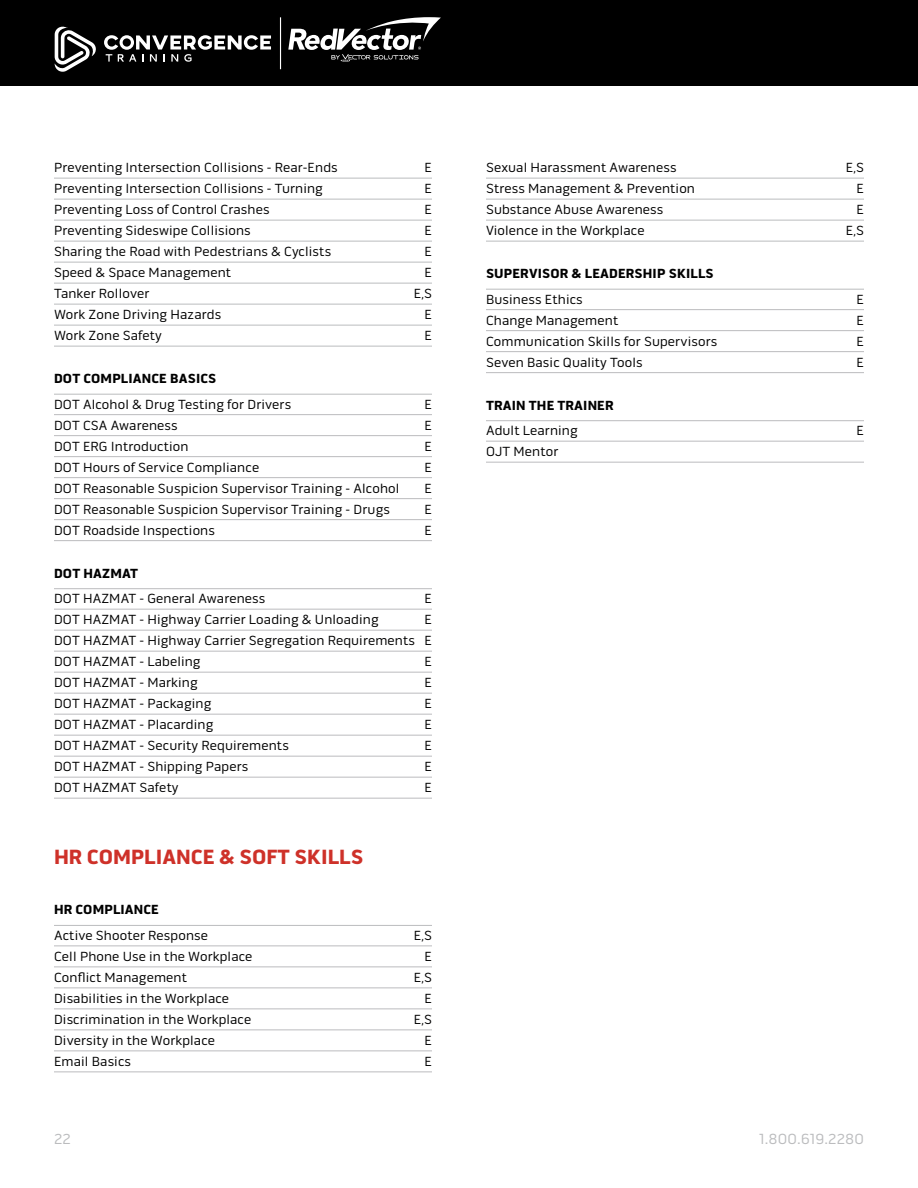
<style>
.page{position:relative;width:918px;height:1188px;background:#fff}
.page>*{position:absolute;margin:0;border:0;box-sizing:border-box;transform-origin:0 0}
.t1{font:900 21px "Pill Gothic 600 mg";color:#ce3129}
.t2{font:15px "Pill Gothic 600 mg";letter-spacing:.01em;color:#bbbcbe}
.t3{font:13.5px/21px "Pill Gothic 600 mg";letter-spacing:.01em;color:#000;text-align:justify}
.t4{font:900 13.5px "Pill Gothic 600 mg";letter-spacing:.01em;color:#000}
</style>
<div class="page">
<div style="left:0;top:0;width:918px;height:86px;background:#000"></div>
<svg style="left:104px;top:35px;width:167px;height:27px"></svg>
<svg style="left:55px;top:26px;width:41px;height:46px"></svg>
<svg style="left:288px;top:17px;width:153px;height:45px"></svg>
<hr style="left:280px;top:17px;width:1px;height:52px;background:#fff">
<hr style="left:486px;top:178px;width:378px;height:1px;background:#bbbcbe">
<hr style="left:486px;top:199px;width:378px;height:1px;background:#bbbcbe">
<hr style="left:486px;top:220px;width:378px;height:1px;background:#bbbcbe">
<hr style="left:486px;top:241px;width:378px;height:1px;background:#bbbcbe">
<hr style="left:486px;top:289px;width:378px;height:1px;background:#bbbcbe">
<hr style="left:486px;top:309px;width:378px;height:1px;background:#bbbcbe">
<hr style="left:486px;top:330px;width:378px;height:1px;background:#bbbcbe">
<hr style="left:486px;top:351px;width:378px;height:1px;background:#bbbcbe">
<hr style="left:486px;top:372px;width:378px;height:1px;background:#bbbcbe">
<hr style="left:486px;top:420px;width:378px;height:1px;background:#bbbcbe">
<hr style="left:486px;top:441px;width:378px;height:1px;background:#bbbcbe">
<hr style="left:486px;top:462px;width:378px;height:1px;background:#bbbcbe">
<hr style="left:54px;top:178px;width:378px;height:1px;background:#bbbcbe">
<hr style="left:54px;top:199px;width:378px;height:1px;background:#bbbcbe">
<hr style="left:54px;top:220px;width:378px;height:1px;background:#bbbcbe">
<hr style="left:54px;top:241px;width:378px;height:1px;background:#bbbcbe">
<hr style="left:54px;top:262px;width:378px;height:1px;background:#bbbcbe">
<hr style="left:54px;top:283px;width:378px;height:1px;background:#bbbcbe">
<hr style="left:54px;top:304px;width:378px;height:1px;background:#bbbcbe">
<hr style="left:54px;top:325px;width:378px;height:1px;background:#bbbcbe">
<hr style="left:54px;top:346px;width:378px;height:1px;background:#bbbcbe">
<hr style="left:54px;top:394px;width:378px;height:1px;background:#bbbcbe">
<hr style="left:54px;top:414px;width:378px;height:1px;background:#bbbcbe">
<hr style="left:54px;top:435px;width:378px;height:1px;background:#bbbcbe">
<hr style="left:54px;top:456px;width:378px;height:1px;background:#bbbcbe">
<hr style="left:54px;top:477px;width:378px;height:1px;background:#bbbcbe">
<hr style="left:54px;top:498px;width:378px;height:1px;background:#bbbcbe">
<hr style="left:54px;top:519px;width:378px;height:1px;background:#bbbcbe">
<hr style="left:54px;top:540px;width:378px;height:1px;background:#bbbcbe">
<hr style="left:54px;top:588px;width:378px;height:1px;background:#bbbcbe">
<hr style="left:54px;top:609px;width:378px;height:1px;background:#bbbcbe">
<hr style="left:54px;top:630px;width:378px;height:1px;background:#bbbcbe">
<hr style="left:54px;top:651px;width:378px;height:1px;background:#bbbcbe">
<hr style="left:54px;top:672px;width:378px;height:1px;background:#bbbcbe">
<hr style="left:54px;top:693px;width:378px;height:1px;background:#bbbcbe">
<hr style="left:54px;top:714px;width:378px;height:1px;background:#bbbcbe">
<hr style="left:54px;top:735px;width:378px;height:1px;background:#bbbcbe">
<hr style="left:54px;top:756px;width:378px;height:1px;background:#bbbcbe">
<hr style="left:54px;top:777px;width:378px;height:1px;background:#bbbcbe">
<hr style="left:54px;top:798px;width:378px;height:1px;background:#bbbcbe">
<hr style="left:54px;top:925px;width:378px;height:1px;background:#bbbcbe">
<hr style="left:54px;top:946px;width:378px;height:1px;background:#bbbcbe">
<hr style="left:54px;top:967px;width:378px;height:1px;background:#bbbcbe">
<hr style="left:54px;top:988px;width:378px;height:1px;background:#bbbcbe">
<hr style="left:54px;top:1009px;width:378px;height:1px;background:#bbbcbe">
<hr style="left:54px;top:1030px;width:378px;height:1px;background:#bbbcbe">
<hr style="left:54px;top:1051px;width:378px;height:1px;background:#bbbcbe">
<hr style="left:54px;top:1072px;width:378px;height:1px;background:#bbbcbe">
<p class="t3" style="left:54px;top:157px;width:285px">Preventing Intersection Collisions - Rear-Ends</p>
<p class="t3" style="left:425px;top:157px;width:9px">E</p>
<p class="t3" style="left:54px;top:178px;width:270px">Preventing Intersection Collisions - Turning</p>
<p class="t3" style="left:425px;top:178px;width:9px">E</p>
<p class="t3" style="left:54px;top:199px;width:217px">Preventing Loss of Control Crashes</p>
<p class="t3" style="left:425px;top:199px;width:9px">E</p>
<p class="t3" style="left:54px;top:220px;width:198px">Preventing Sideswipe Collisions</p>
<p class="t3" style="left:425px;top:220px;width:9px">E</p>
<p class="t3" style="left:54px;top:241px;width:279px">Sharing the Road with Pedestrians &amp; Cyclists</p>
<p class="t3" style="left:425px;top:241px;width:9px">E</p>
<p class="t3" style="left:54px;top:262px;width:179px">Speed &amp; Space Management</p>
<p class="t3" style="left:425px;top:262px;width:9px">E</p>
<p class="t3" style="left:54px;top:283px;width:97px">Tanker Rollover</p>
<p class="t3" style="left:414px;top:283px;width:20px">E,S</p>
<p class="t3" style="left:54px;top:304px;width:169px">Work Zone Driving Hazards</p>
<p class="t3" style="left:425px;top:304px;width:9px">E</p>
<p class="t3" style="left:54px;top:325px;width:110px">Work Zone Safety</p>
<p class="t3" style="left:425px;top:325px;width:9px">E</p>
<p class="t4" style="left:54px;top:371px;width:164px">DOT COMPLIANCE BASICS</p>
<p class="t3" style="left:54px;top:394px;width:239px">DOT Alcohol &amp; Drug Testing for Drivers</p>
<p class="t3" style="left:425px;top:394px;width:9px">E</p>
<p class="t3" style="left:54px;top:415px;width:125px">DOT CSA Awareness</p>
<p class="t3" style="left:425px;top:415px;width:9px">E</p>
<p class="t3" style="left:54px;top:436px;width:136px">DOT ERG Introduction</p>
<p class="t3" style="left:425px;top:436px;width:9px">E</p>
<p class="t3" style="left:54px;top:457px;width:207px">DOT Hours of Service Compliance</p>
<p class="t3" style="left:425px;top:457px;width:9px">E</p>
<p class="t3" style="left:54px;top:478px;width:347px">DOT Reasonable Suspicion Supervisor Training - Alcohol</p>
<p class="t3" style="left:425px;top:478px;width:9px">E</p>
<p class="t3" style="left:54px;top:499px;width:337px">DOT Reasonable Suspicion Supervisor Training - Drugs</p>
<p class="t3" style="left:425px;top:499px;width:9px">E</p>
<p class="t3" style="left:54px;top:520px;width:163px">DOT Roadside Inspections</p>
<p class="t3" style="left:425px;top:520px;width:9px">E</p>
<p class="t4" style="left:54px;top:565px;width:86px">DOT HAZMAT</p>
<p class="t3" style="left:54px;top:588px;width:213px">DOT HAZMAT - General Awareness</p>
<p class="t3" style="left:425px;top:588px;width:9px">E</p>
<p class="t3" style="left:54px;top:609px;width:326px">DOT HAZMAT - Highway Carrier Loading &amp; Unloading</p>
<p class="t3" style="left:54px;top:609px;width:379px;text-indent:371px">E DOT HAZMAT - Highway Carrier Segregation Requirements E DOT HAZMAT - Labeling</p>
<p class="t3" style="left:425px;top:651px;width:9px">E</p>
<p class="t3" style="left:54px;top:672px;width:145px">DOT HAZMAT - Marking</p>
<p class="t3" style="left:425px;top:672px;width:9px">E</p>
<p class="t3" style="left:54px;top:693px;width:159px">DOT HAZMAT - Packaging</p>
<p class="t3" style="left:425px;top:693px;width:9px">E</p>
<p class="t3" style="left:54px;top:714px;width:161px">DOT HAZMAT - Placarding</p>
<p class="t3" style="left:425px;top:714px;width:9px">E</p>
<p class="t3" style="left:54px;top:735px;width:236px">DOT HAZMAT - Security Requirements</p>
<p class="t3" style="left:425px;top:735px;width:9px">E</p>
<p class="t3" style="left:54px;top:756px;width:196px">DOT HAZMAT - Shipping Papers</p>
<p class="t3" style="left:425px;top:756px;width:9px">E</p>
<p class="t3" style="left:54px;top:777px;width:126px">DOT HAZMAT Safety</p>
<p class="t3" style="left:425px;top:777px;width:9px">E</p>
<h1 class="t1" style="left:54px;top:845px;width:311px">HR COMPLIANCE &amp; SOFT SKILLS</h1>
<p class="t4" style="left:54px;top:902px;width:106px">HR COMPLIANCE</p>
<p class="t3" style="left:54px;top:925px;width:156px">Active Shooter Response</p>
<p class="t3" style="left:414px;top:925px;width:20px">E,S</p>
<p class="t3" style="left:54px;top:946px;width:200px">Cell Phone Use in the Workplace</p>
<p class="t3" style="left:425px;top:946px;width:9px">E</p>
<p class="t3" style="left:54px;top:967px;width:135px">Conflict Management</p>
<p class="t3" style="left:414px;top:967px;width:20px">E,S</p>
<p class="t3" style="left:54px;top:988px;width:177px">Disabilities in the Workplace</p>
<p class="t3" style="left:425px;top:988px;width:9px">E</p>
<p class="t3" style="left:54px;top:1009px;width:199px">Discrimination in the Workplace</p>
<p class="t3" style="left:414px;top:1009px;width:20px">E,S</p>
<p class="t3" style="left:54px;top:1030px;width:163px">Diversity in the Workplace</p>
<p class="t3" style="left:425px;top:1030px;width:9px">E</p>
<p class="t3" style="left:54px;top:1051px;width:79px">Email Basics</p>
<p class="t3" style="left:425px;top:1051px;width:9px">E</p>
<p class="t3" style="left:486px;top:157px;width:192px">Sexual Harassment Awareness</p>
<p class="t3" style="left:846px;top:157px;width:20px">E,S</p>
<p class="t3" style="left:486px;top:178px;width:211px">Stress Management &amp; Prevention</p>
<p class="t3" style="left:857px;top:178px;width:9px">E</p>
<p class="t3" style="left:486px;top:199px;width:179px">Substance Abuse Awareness</p>
<p class="t3" style="left:857px;top:199px;width:9px">E</p>
<p class="t3" style="left:486px;top:220px;width:160px">Violence in the Workplace</p>
<p class="t3" style="left:846px;top:220px;width:20px">E,S</p>
<p class="t4" style="left:486px;top:265px;width:229px">SUPERVISOR &amp; LEADERSHIP SKILLS</p>
<p class="t3" style="left:486px;top:289px;width:98px">Business Ethics</p>
<p class="t3" style="left:857px;top:289px;width:9px">E</p>
<p class="t3" style="left:486px;top:310px;width:134px">Change Management</p>
<p class="t3" style="left:857px;top:310px;width:9px">E</p>
<p class="t3" style="left:486px;top:331px;width:233px">Communication Skills for Supervisors</p>
<p class="t3" style="left:857px;top:331px;width:9px">E</p>
<p class="t3" style="left:486px;top:352px;width:158px">Seven Basic Quality Tools</p>
<p class="t3" style="left:857px;top:352px;width:9px">E</p>
<p class="t4" style="left:486px;top:397px;width:129px">TRAIN THE TRAINER</p>
<p class="t3" style="left:486px;top:420px;width:93px">Adult Learning</p>
<p class="t3" style="left:857px;top:420px;width:9px">E</p>
<p class="t3" style="left:486px;top:441px;width:74px">OJT Mentor</p>
<p class="t2" style="left:54px;top:1130px;width:18px">22</p>
<p class="t2" style="left:759px;top:1130px;width:106px">1.800.619.2280</p>
</div>
